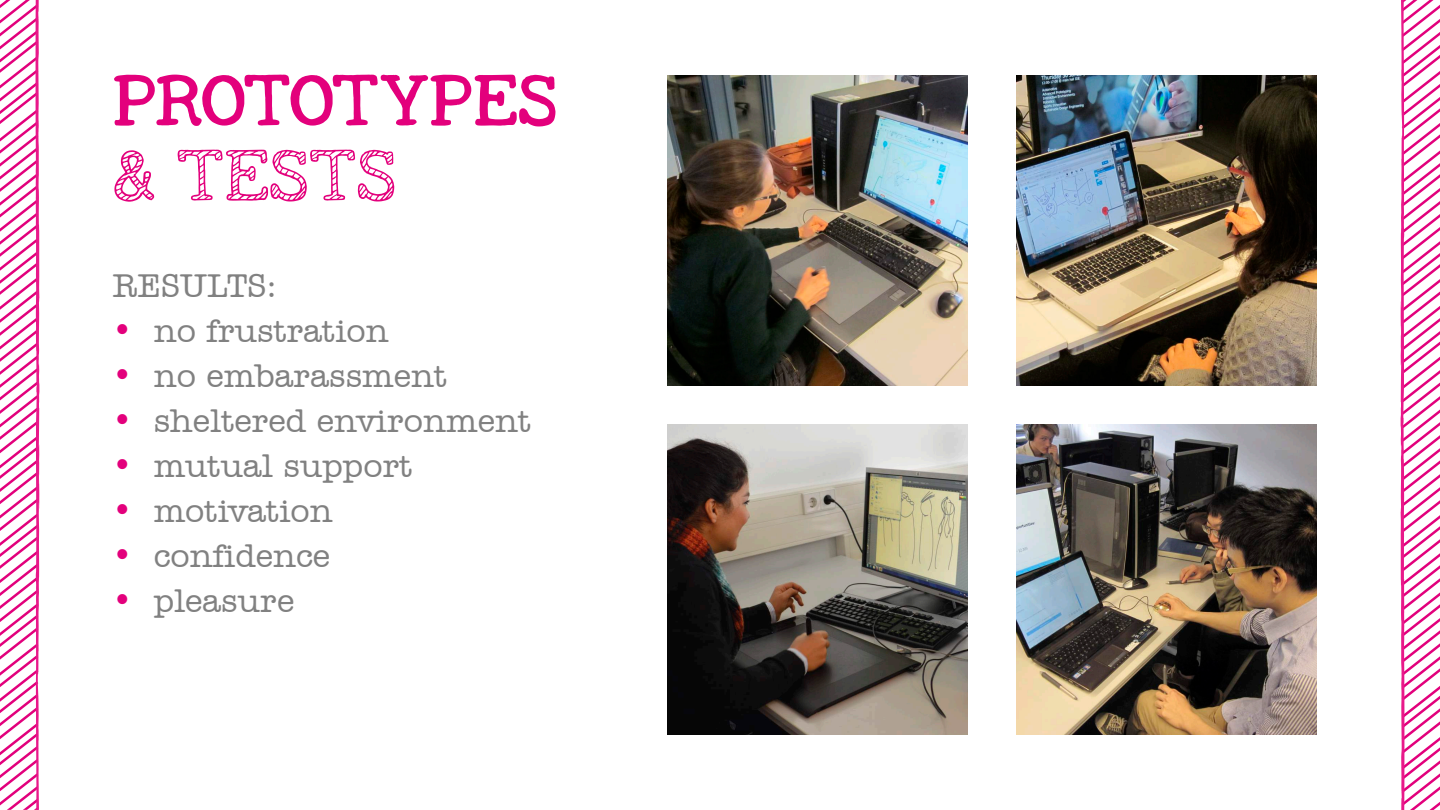
<style>
.page{position:relative;width:1440px;height:810px;background:#fff}
.page>*{position:absolute;margin:0;border:0;box-sizing:border-box;transform-origin:0 0}
.t1{font:52.5px "KG Nextto Me Solid";letter-spacing:-.04em;color:#e3007c}
.t2{font:52.5px "KG Nextto Me Sketched";color:#e3007c}
.t3{font:500 33.75px "Amer Typewriter IT Cby BT";color:#818181}
.s1{color:#e3007c}
</style>
<div class="page">
<svg style="left:1400px;top:0;width:40px;height:810px"></svg>
<svg style="left:0;top:0;width:40px;height:810px"></svg>
<img style="left:668px;top:424px;width:299px;height:311px">
<img style="left:1016px;top:75px;width:300px;height:311px">
<img style="left:1016px;top:424px;width:300px;height:311px">
<img style="left:668px;top:75px;width:299px;height:311px">
<h1 class="t1" style="left:113px;top:62px;width:446px">PROTOTYPES</h1>
<h1 class="t2" style="left:113px;top:137px;width:285px">&amp; TESTS</h1>
<p class="t3" style="left:112px;top:265px;width:166px">RESULTS:</p>
<p class="t3" style="left:112px;top:310px;width:278px"><span class="s1">•</span> no frustration</p>
<p class="t3" style="left:112px;top:355px;width:336px"><span class="s1">•</span> no embarassment</p>
<p class="t3" style="left:112px;top:400px;width:420px"><span class="s1">•</span> sheltered environment</p>
<p class="t3" style="left:112px;top:445px;width:302px"><span class="s1">•</span> mutual support</p>
<p class="t3" style="left:112px;top:490px;width:222px"><span class="s1">•</span> motivation</p>
<p class="t3" style="left:112px;top:535px;width:219px"><span class="s1">•</span> confidence</p>
<p class="t3" style="left:112px;top:580px;width:183px"><span class="s1">•</span> pleasure</p>
</div>
